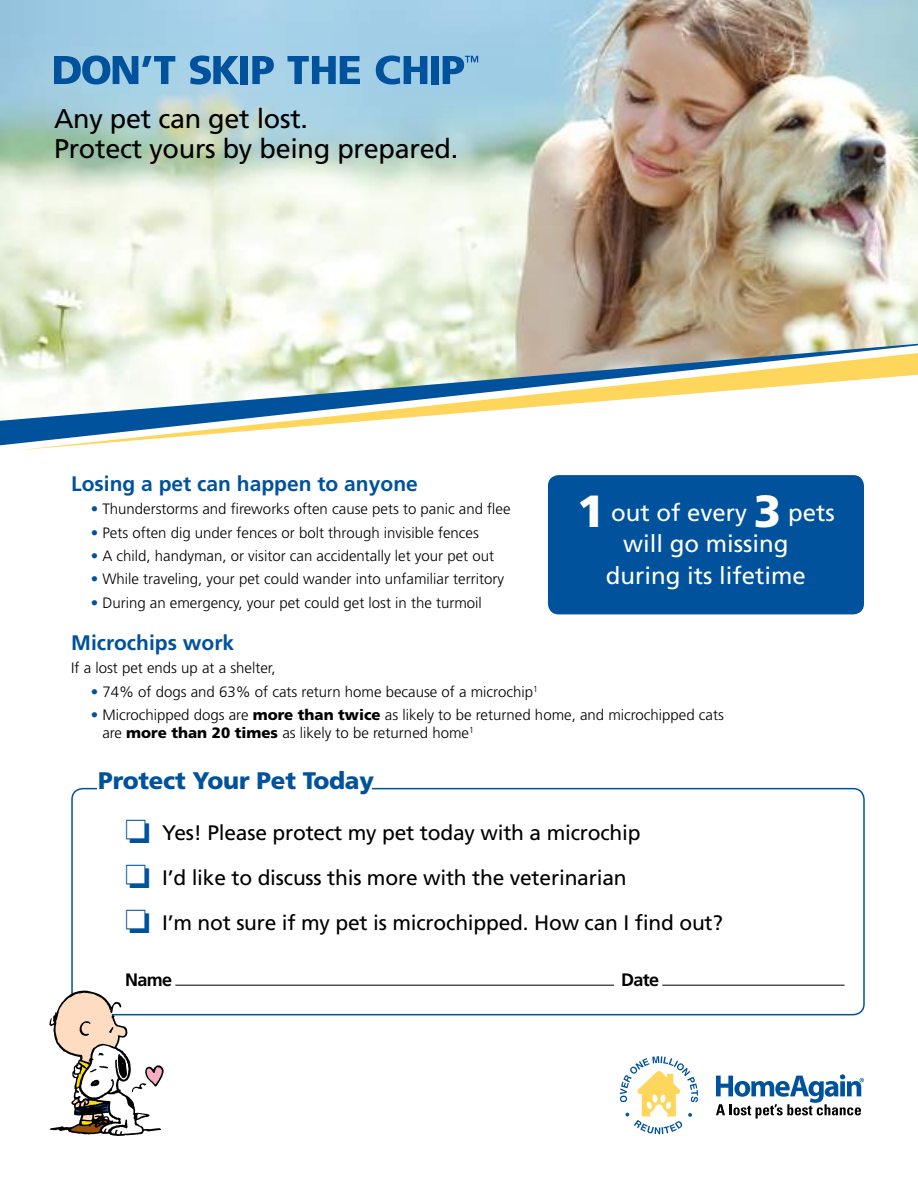
<style>
.page{position:relative;width:918px;height:1188px;background:#fff}
.page>*{position:absolute;margin:0;border:0;box-sizing:border-box;transform-origin:0 0}
.t1{font:27px/30px "Frutiger";letter-spacing:-.01em;color:#000}
.t2{font:24px/31.5px "Frutiger LT Std";color:#fff;text-align:center}
.t3{font:900 24px "Frutiger";letter-spacing:-.01em;color:#00529c}
.t4{font:21px "Frutiger";letter-spacing:-.01em;color:#000}
.t5{font:700 21px "Frutiger LT Std";color:#00529c}
.t6{font:700 18px "Frutiger";letter-spacing:-.04em;color:#000}
.t7{font:300 15px/18px "Frutiger";color:#000}
.s1{color:#00529c}
.s2{font-weight:900}
.s3{font-family:"Frutiger";font-weight:900;font-size:45px}
</style>
<div class="page">
<div style="left:548px;top:475px;width:316px;height:139px;background:#00529c;border-radius:11px"></div>
<img style="left:0;top:0;width:918px;height:344px">
<svg style="left:0;top:344px;width:918px;height:101px"></svg>
<svg style="left:17px;top:353px;width:901px;height:97px"></svg>
<svg style="left:716px;top:1074px;width:148px;height:45px"></svg>
<svg style="left:620px;top:1056px;width:78px;height:78px"></svg>
<div style="left:71px;top:788px;width:794px;height:227px;border:2px solid #00529c;border-radius:11px"></div>
<svg style="left:49px;top:990px;width:115px;height:146px"></svg>
<div style="left:97px;top:787px;width:275px;height:31px;background:#fff"></div>
<hr style="left:175px;top:985px;width:439px;height:1px;background:#000">
<hr style="left:662px;top:985px;width:183px;height:1px;background:#000">
<svg style="left:54px;top:56px;width:121px;height:29px;background:#4c8cbd"></svg>
<svg style="left:190px;top:56px;width:49px;height:29px"></svg>
<div style="left:241px;top:56px;width:7px;height:28px;background:#00529c"></div>
<svg style="left:252px;top:56px;width:22px;height:28px"></svg>
<svg style="left:288px;top:56px;width:72px;height:28px;background:#4688bc"></svg>
<svg style="left:376px;top:56px;width:51px;height:29px"></svg>
<div style="left:431px;top:56px;width:7px;height:28px;background:#00529c"></div>
<svg style="left:443px;top:56px;width:35px;height:28px"></svg>
<h1 class="t1" style="left:54px;top:103px;width:406px">Any pet can get lost.<br>Protect yours by being prepared.</h1>
<h3 class="t5" style="left:71px;top:471px;width:348px">Losing a pet can happen to anyone</h3>
<p class="t7" style="left:91px;top:500px;width:421px"><span class="s1">•</span> Thunderstorms and fireworks often cause pets to panic and flee</p>
<p class="t7" style="left:91px;top:524px;width:390px"><span class="s1">•</span> Pets often dig under fences or bolt through invisible fences</p>
<p class="t7" style="left:91px;top:547px;width:405px"><span class="s1">•</span> A child, handyman, or visitor can accidentally let your pet out</p>
<p class="t7" style="left:91px;top:570px;width:415px"><span class="s1">•</span> While traveling, your pet could wander into unfamiliar territory</p>
<p class="t7" style="left:91px;top:594px;width:393px"><span class="s1">•</span> During an emergency, your pet could get lost in the turmoil</p>
<h3 class="t5" style="left:71px;top:630px;width:164px">Microchips work</h3>
<p class="t7" style="left:71px;top:659px;width:206px">If a lost pet ends up at a shelter,</p>
<p class="t7" style="left:91px;top:683px;width:449px"><span class="s1">•</span> 74% of dogs and 63% of cats return home because of a microchip<sup>1</sup></p>
<p class="t7" style="left:102px;top:706px;width:623px;text-indent:-12px"><span class="s1">•</span> Microchipped dogs are <span class="s2">more than twice</span> as likely to be returned home, and microchipped cats are <span class="s2">more than 20 times</span> as likely to be returned home<sup>1</sup></p>
<h2 class="t3" style="left:98px;top:766px;width:277px">Protect Your Pet Today</h2>
<h3 class="t4" style="left:125px;top:820px;width:517px"><span class="s1">□</span> Yes! Please protect my pet today with a microchip</h3>
<h3 class="t4" style="left:125px;top:865px;width:503px"><span class="s1">□</span> I’d like to discuss this more with the veterinarian</h3>
<h3 class="t4" style="left:125px;top:910px;width:599px"><span class="s1">□</span> I’m not sure if my pet is microchipped. How can I find out?</h3>
<p class="t6" style="left:125px;top:969px;width:48px">Name</p>
<p class="t6" style="left:621px;top:969px;width:39px">Date</p>
<h2 class="t2" style="left:577px;top:497px;width:259px"><span class="s3">1</span> out of every <span class="s3">3</span> pets will go missing<br>during its lifetime</h2>
</div>
